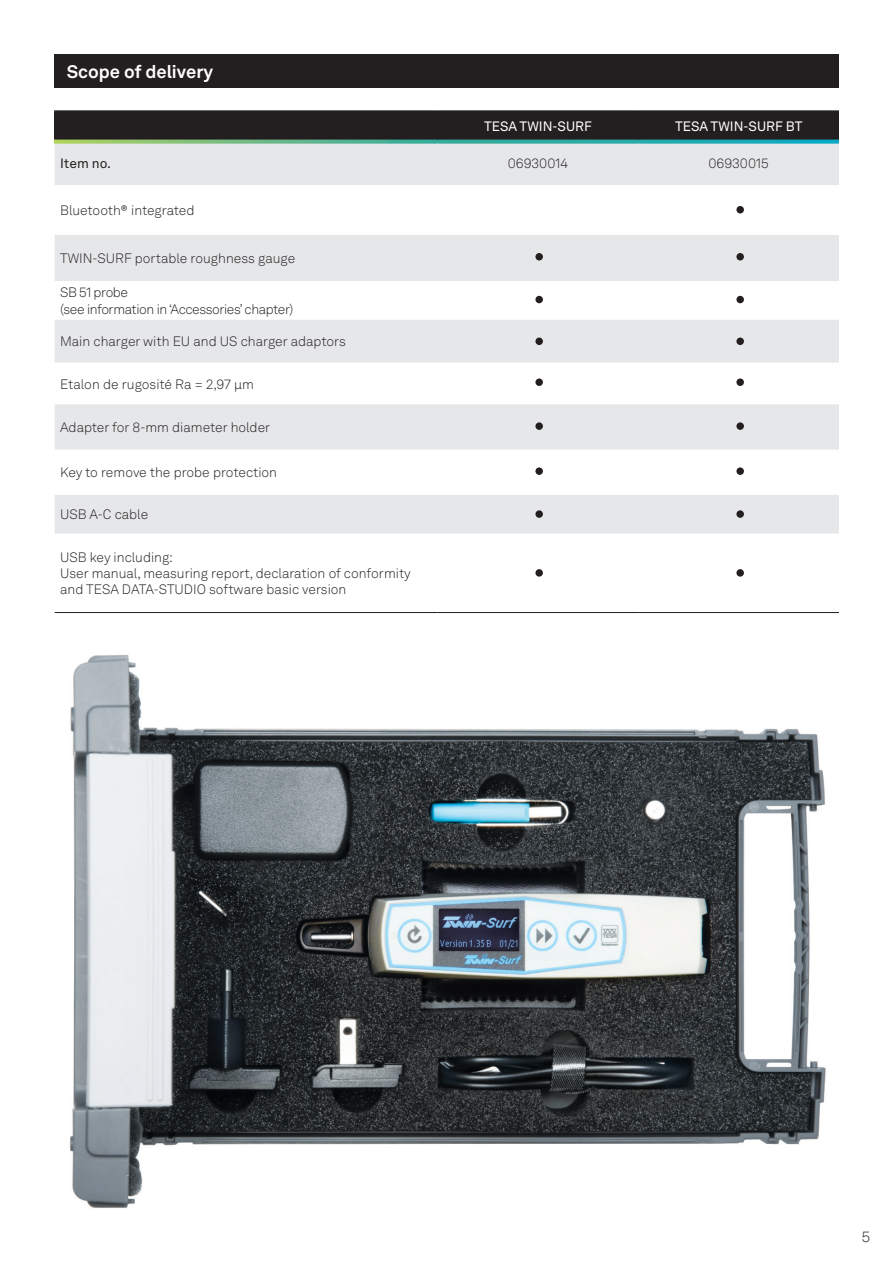
<style>
.page{position:relative;width:893px;height:1263px;background:#fff}
.page>*{position:absolute;margin:0;border:0;box-sizing:border-box;transform-origin:0 0}
.t1{font:700 18px "Hexagon Akkurat";color:#fff}
.t2{font:300 15px "Hexagon Akkurat TT";color:#231f20}
.t3{font:300 13.5px/16.2px "Hexagon Akkurat";color:#231f20}
.t4{font:300 13.5px/16.2px "Hexagon Akkurat";letter-spacing:-.03em;color:#231f20}
.t5{font:13.5px "Hexagon Akkurat";color:#fff}
.t6{font:13.5px "Hexagon Akkurat";color:#231f20}
</style>
<div class="page">
<img style="left:70px;top:655px;width:756px;height:553px">
<div style="left:54px;top:54px;width:785px;height:34px;background:#231f20"></div>
<svg style="left:55px;top:235px;width:784px;height:298px;fill:#e6e7e9"></svg>
<hr style="left:55px;top:612px;width:382px;height:1px;background:#231f20">
<hr style="left:437px;top:612px;width:201px;height:1px;background:#231f20">
<hr style="left:638px;top:612px;width:201px;height:1px;background:#231f20">
<svg style="left:54px;top:112px;width:785px;height:73px;background:#979698"></svg>
<hr style="left:54px;top:110px;width:383px;height:2px;background:#231f20">
<hr style="left:437px;top:110px;width:201px;height:2px;background:#231f20">
<hr style="left:638px;top:110px;width:201px;height:2px;background:#231f20">
<svg style="left:54px;top:140px;width:383px;height:4px;background:#7cbf89"></svg>
<svg style="left:437px;top:140px;width:201px;height:4px"></svg>
<svg style="left:638px;top:140px;width:201px;height:4px"></svg>
<div style="left:736px;top:206px;width:8px;height:7px;background:#231f20;border-radius:50%"></div>
<div style="left:535px;top:253px;width:8px;height:7px;background:#231f20;border-radius:50%"></div>
<div style="left:736px;top:253px;width:8px;height:7px;background:#231f20;border-radius:50%"></div>
<div style="left:736px;top:296px;width:8px;height:7px;background:#231f20;border-radius:50%"></div>
<div style="left:535px;top:296px;width:8px;height:7px;background:#231f20;border-radius:50%"></div>
<div style="left:535px;top:378px;width:8px;height:8px;background:#231f20;border-radius:50%"></div>
<div style="left:535px;top:338px;width:8px;height:7px;background:#231f20;border-radius:50%"></div>
<div style="left:535px;top:422px;width:8px;height:8px;background:#231f20;border-radius:50%"></div>
<div style="left:535px;top:467px;width:8px;height:8px;background:#231f20;border-radius:50%"></div>
<div style="left:535px;top:510px;width:8px;height:8px;background:#231f20;border-radius:50%"></div>
<div style="left:535px;top:569px;width:8px;height:8px;background:#231f20;border-radius:50%"></div>
<div style="left:736px;top:338px;width:8px;height:7px;background:#231f20;border-radius:50%"></div>
<div style="left:736px;top:378px;width:8px;height:8px;background:#231f20;border-radius:50%"></div>
<div style="left:736px;top:422px;width:8px;height:8px;background:#231f20;border-radius:50%"></div>
<div style="left:736px;top:467px;width:8px;height:8px;background:#231f20;border-radius:50%"></div>
<div style="left:736px;top:510px;width:8px;height:8px;background:#231f20;border-radius:50%"></div>
<div style="left:736px;top:569px;width:8px;height:8px;background:#231f20;border-radius:50%"></div>
<h1 class="t1" style="left:67px;top:58px;width:148px">Scope of delivery</h1>
<p class="t5" style="left:484px;top:117px;width:110px">TESA TWIN-SURF</p>
<p class="t5" style="left:675px;top:117px;width:129px">TESA TWIN-SURF BT</p>
<p class="t6" style="left:60px;top:154px;width:52px">Item no.</p>
<p class="t3" style="left:508px;top:155px;width:62px">06930014</p>
<p class="t3" style="left:708px;top:155px;width:62px">06930015</p>
<p class="t3" style="left:60px;top:202px;width:136px">Bluetooth® integrated</p>
<p class="t3" style="left:60px;top:250px;width:237px">TWIN-SURF portable roughness gauge</p>
<p class="t4" style="left:60px;top:284px;width:235px">SB 51 probe<br>(see information in ‘Accessories’ chapter)</p>
<p class="t3" style="left:60px;top:333px;width:287px">Main charger with EU and US charger adaptors</p>
<p class="t3" style="left:60px;top:375px;width:195px">Etalon de rugosité Ra = 2,97 µm</p>
<p class="t3" style="left:60px;top:419px;width:212px">Adapter for 8-mm diameter holder</p>
<p class="t3" style="left:60px;top:464px;width:219px">Key to remove the probe protection</p>
<p class="t3" style="left:60px;top:506px;width:90px">USB A-C cable</p>
<p class="t3" style="left:60px;top:549px;width:352px">USB key including:<br>User manual, measuring report, declaration of conformity and TESA DATA-STUDIO software basic version</p>
<p class="t2" style="left:862px;top:1226px;width:10px">5</p>
</div>
